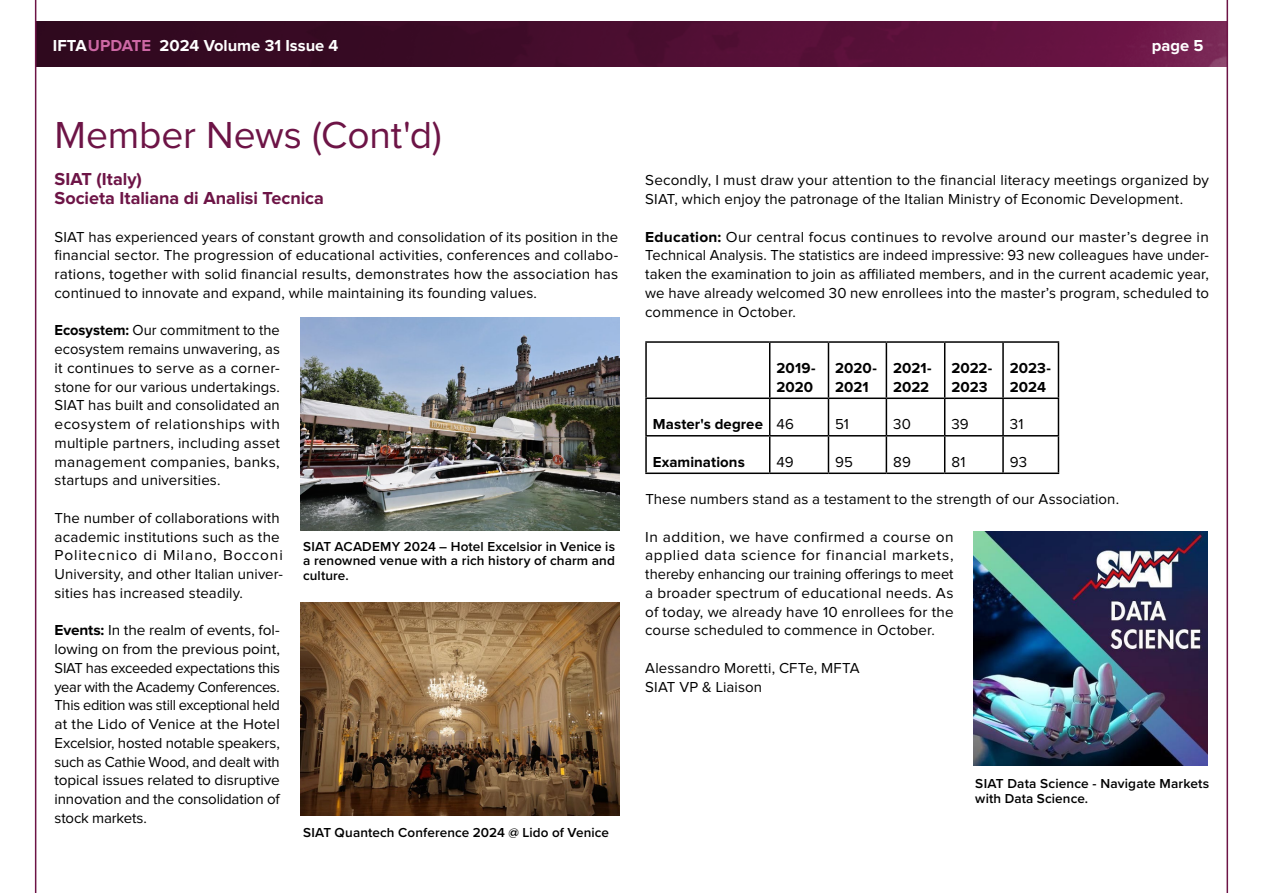
<style>
.page{position:relative;width:1263px;height:893px;background:#fff}
.page>*{position:absolute;margin:0;border:0;box-sizing:border-box;transform-origin:0 0}
.t1{font:39px "Proxima Nova";letter-spacing:-.005em;color:#6d1446}
.t2{font:700 18px/18.8px "Proxima Nova";letter-spacing:-.005em;color:#6d1446}
.t3{font:700 16.5px "Proxima Nova";color:#fff}
.t4{font:15px/18.8px "Proxima Nova";letter-spacing:.005em;color:#000;text-align:justify}
.t5{font:700 15px/18.8px "Proxima Nova";letter-spacing:.005em;color:#000}
.t6{font:600 13.5px/14.4px "Proxima Nova";letter-spacing:.01em;color:#000;text-align:justify}
.s1{color:#cd68a5}
.s2{font-weight:700}
.s3{font-weight:400}
</style>
<div class="page">
<img style="left:36px;top:22px;width:1190px;height:45px">
<hr style="left:35px;top:0;width:1px;height:893px;background:#6d1446">
<hr style="left:1226px;top:0;width:2px;height:893px;background:#6d1446">
<hr style="left:645px;top:341px;width:125px;height:2px;background:#000">
<hr style="left:645px;top:343px;width:2px;height:55px;background:#000">
<hr style="left:770px;top:341px;width:58px;height:2px;background:#000">
<hr style="left:769px;top:343px;width:1px;height:55px;background:#000">
<hr style="left:828px;top:341px;width:58px;height:2px;background:#000">
<hr style="left:828px;top:343px;width:1px;height:55px;background:#000">
<hr style="left:886px;top:341px;width:59px;height:2px;background:#000">
<hr style="left:886px;top:343px;width:1px;height:55px;background:#000">
<hr style="left:945px;top:341px;width:58px;height:2px;background:#000">
<hr style="left:944px;top:343px;width:1px;height:55px;background:#000">
<hr style="left:1003px;top:341px;width:56px;height:2px;background:#000">
<hr style="left:1002px;top:343px;width:2px;height:55px;background:#000">
<hr style="left:1058px;top:343px;width:1px;height:55px;background:#000">
<hr style="left:645px;top:398px;width:125px;height:1px;background:#000">
<hr style="left:645px;top:399px;width:2px;height:36px;background:#000">
<hr style="left:770px;top:398px;width:58px;height:1px;background:#000">
<hr style="left:769px;top:399px;width:1px;height:36px;background:#000">
<hr style="left:828px;top:398px;width:58px;height:1px;background:#000">
<hr style="left:828px;top:399px;width:1px;height:36px;background:#000">
<hr style="left:886px;top:398px;width:59px;height:1px;background:#000">
<hr style="left:886px;top:399px;width:1px;height:36px;background:#000">
<hr style="left:945px;top:398px;width:58px;height:1px;background:#000">
<hr style="left:944px;top:399px;width:1px;height:36px;background:#000">
<hr style="left:1003px;top:398px;width:56px;height:1px;background:#000">
<hr style="left:1002px;top:399px;width:2px;height:36px;background:#000">
<hr style="left:1058px;top:399px;width:1px;height:36px;background:#000">
<hr style="left:645px;top:435px;width:125px;height:2px;background:#000">
<hr style="left:645px;top:437px;width:2px;height:36px;background:#000">
<hr style="left:770px;top:435px;width:58px;height:2px;background:#000">
<hr style="left:769px;top:437px;width:1px;height:36px;background:#000">
<hr style="left:828px;top:435px;width:58px;height:2px;background:#000">
<hr style="left:828px;top:437px;width:1px;height:36px;background:#000">
<hr style="left:886px;top:435px;width:59px;height:2px;background:#000">
<hr style="left:886px;top:437px;width:1px;height:36px;background:#000">
<hr style="left:945px;top:435px;width:58px;height:2px;background:#000">
<hr style="left:944px;top:437px;width:1px;height:36px;background:#000">
<hr style="left:1003px;top:435px;width:56px;height:2px;background:#000">
<hr style="left:1002px;top:437px;width:2px;height:36px;background:#000">
<hr style="left:1058px;top:437px;width:1px;height:36px;background:#000">
<hr style="left:645px;top:473px;width:125px;height:1px;background:#000">
<hr style="left:770px;top:473px;width:58px;height:1px;background:#000">
<hr style="left:828px;top:473px;width:58px;height:1px;background:#000">
<hr style="left:886px;top:473px;width:59px;height:1px;background:#000">
<hr style="left:945px;top:473px;width:58px;height:1px;background:#000">
<hr style="left:1003px;top:473px;width:56px;height:1px;background:#000">
<img style="left:300px;top:317px;width:320px;height:214px">
<img style="left:300px;top:602px;width:320px;height:213px">
<img style="left:974px;top:532px;width:234px;height:234px">
<p class="t3" style="left:53px;top:36px;width:287px">IFTA<span class="s1">UPDATE</span> 2024 Volume 31 Issue 4</p>
<p class="t3" style="left:1152px;top:36px;width:53px">page 5</p>
<h1 class="t1" style="left:55px;top:113px;width:389px">Member News (Cont'd)</h1>
<p class="t2" style="left:55px;top:170px;width:271px">SIAT (Italy)<br>Societa Italiana di Analisi Tecnica</p>
<p class="t4" style="left:55px;top:227px;width:565px">SIAT has experienced years of constant growth and consolidation of its position in the financial sector. The progression of educational activities, conferences and collabo&shy;rations, together with solid financial results, demonstrates how the association has continued to innovate and expand, while maintaining its founding values.</p>
<p class="t4" style="left:55px;top:321px;width:227px"><span class="s2">Ecosystem:</span> Our commitment to the ecosystem remains unwavering, as it continues to serve as a corner&shy;stone for our various undertakings.<br>SIAT has built and consolidated an ecosystem of relationships with multiple partners, including asset management companies, banks, startups and universities.</p>
<p class="t4" style="left:55px;top:509px;width:230px;text-align:left">The number of collaborations with academic institutions such as the Politecnico di Milano, Bocconi University, and other Italian univer&shy;sities has increased steadily.</p>
<p class="t4" style="left:55px;top:621px;width:227px"><span class="s2">Events:</span> In the realm of events, fol&shy;lowing on from the previous point, SIAT has exceeded expectations this year with the Academy Conferences.<br>This edition was still exceptional held at the Lido of Venice at the Hotel Excelsior, hosted notable speakers, such as Cathie Wood, and dealt with topical issues related to disruptive innovation and the consolidation of stock markets.</p>
<p class="t6" style="left:303px;top:539px;width:313px">SIAT ACADEMY 2024 – Hotel Excelsior in Venice is a renowned venue with a rich history of charm and culture.</p>
<p class="t6" style="left:303px;top:825px;width:307px">SIAT Quantech Conference 2024 @ Lido of Venice</p>
<p class="t4" style="left:645px;top:171px;width:565px">Secondly, I must draw your attention to the financial literacy meetings organized by<br>SIAT, which enjoy the patronage of the Italian Ministry of Economic Development.</p>
<p class="t4" style="left:645px;top:227px;width:565px"><span class="s2">Education:</span> Our central focus continues to revolve around our master’s degree in Technical Analysis. The statistics are indeed impressive: 93 new colleagues have under&shy;taken the examination to join as affiliated members, and in the current academic year, we have already welcomed 30 new enrollees into the master’s program, scheduled to commence in October.</p>
<p class="t5" style="left:776px;top:359px;width:41px">2019-<br>2020</p>
<p class="t5" style="left:835px;top:359px;width:43px">2020-<br>2021</p>
<p class="t5" style="left:893px;top:359px;width:40px">2021-<br>2022</p>
<p class="t5" style="left:951px;top:359px;width:42px">2022-<br>2023</p>
<p class="t5" style="left:1010px;top:359px;width:43px">2023-<br>2024</p>
<p class="t5" style="left:653px;top:415px;width:143px">Master's degree <span class="s3">46</span></p>
<p class="t4" style="left:835px;top:415px;width:15px">51</p>
<p class="t4" style="left:893px;top:415px;width:19px">30</p>
<p class="t4" style="left:951px;top:415px;width:19px">39</p>
<p class="t4" style="left:1010px;top:415px;width:15px">31</p>
<p class="t5" style="left:653px;top:453px;width:94px">Examinations</p>
<p class="t4" style="left:776px;top:452px;width:19px">49</p>
<p class="t4" style="left:835px;top:452px;width:19px">95</p>
<p class="t4" style="left:893px;top:452px;width:19px">89</p>
<p class="t4" style="left:951px;top:452px;width:16px">81</p>
<p class="t4" style="left:1010px;top:452px;width:19px">93</p>
<p class="t4" style="left:645px;top:490px;width:475px">These numbers stand as a testament to the strength of our Association.</p>
<p class="t4" style="left:645px;top:527px;width:310px">In addition, we have confirmed a course on applied data science for financial markets, thereby enhancing our training offerings to meet a broader spectrum of educational needs. As of today, we already have 10 enrollees for the course scheduled to commence in October.</p>
<p class="t4" style="left:645px;top:659px;width:216px">Alessandro Moretti, CFTe, MFTA<br>SIAT VP &amp; Liaison</p>
<p class="t6" style="left:975px;top:776px;width:236px">SIAT Data Science - Navigate Markets with Data Science.</p>
</div>
